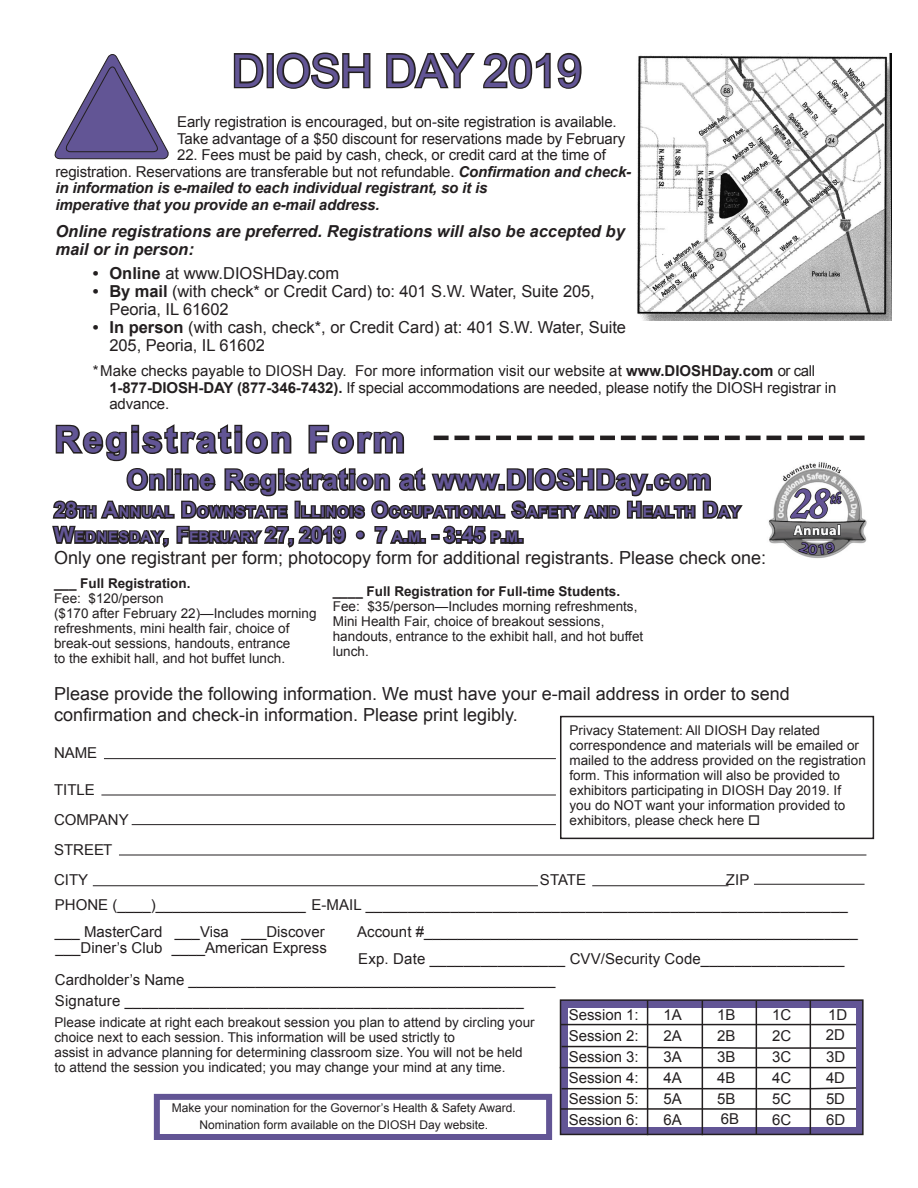
<style>
.page{position:relative;width:918px;height:1188px;background:#fff}
.page>*{position:absolute;margin:0;border:0;box-sizing:border-box;transform-origin:0 0}
.t1{font:45px "Arial";letter-spacing:-.01em;color:#625595}
.Heads{font:700 36px "Arial";letter-spacing:.07em;color:#625595}
.Heads-2{font:700 27px "Arial";letter-spacing:.03em;color:#625595}
.t2{font:700 21px "Arial";letter-spacing:-.01em;color:#625595}
.t3{font:18px/21.6px "Arial";color:#231f20}
.t4{font:16.5px/18px "Arial";letter-spacing:-.005em;color:#231f20}
.t5{font:italic 700 16.5px/18px "Arial";color:#231f20}
.t6{font:15px/16.5px "Arial";color:#231f20}
.t7{font:italic 700 15px/16.5px "Arial";letter-spacing:-.01em;color:#231f20}
.t8{font:700 14.7px "Arial";letter-spacing:.055em;color:#625595}
.Body{font:13.5px/15px "Arial";color:#231f20}
.t9{font:700 13.5px/15px "Arial";color:#231f20}
.Body-2{font:12px/16.5px "Arial";color:#231f20;text-align:center}
.s1{font-weight:400;font-style:normal}
.s2{font-weight:700}
.s3{font-size:21px}
.s4{font-size:14.7px}
.s5{font-weight:400}
</style>
<div class="page">
<img style="left:794px;top:519px;width:73px;height:39px">
<hr style="left:104px;top:758px;width:452px;height:1px;background:#231f20">
<hr style="left:101px;top:795px;width:455px;height:1px;background:#231f20">
<hr style="left:132px;top:824px;width:424px;height:1px;background:#231f20">
<hr style="left:119px;top:855px;width:747px;height:1px;background:#231f20">
<hr style="left:93px;top:885px;width:445px;height:1px;background:#231f20">
<hr style="left:592px;top:885px;width:136px;height:1px;background:#231f20">
<hr style="left:754px;top:884px;width:111px;height:1px;background:#231f20">
<svg style="left:233px;top:53px;width:31px;height:36px"></svg>
<div style="left:267px;top:53px;width:7px;height:35px;border:3px solid #231f20"></div>
<svg style="left:276px;top:52px;width:95px;height:37px"></svg>
<svg style="left:386px;top:52px;width:196px;height:37px"></svg>
<svg style="left:54px;top:54px;width:115px;height:106px"></svg>
<svg style="left:52px;top:424px;width:813px;height:127px"></svg>
<img style="left:637px;top:54px;width:255px;height:267px">
<div style="left:154px;top:1094px;width:398px;height:46px;border:6px solid #625595"></div>
<div style="left:560px;top:716px;width:314px;height:123px;border:2px solid #231f20"></div>
<div style="left:561px;top:1000px;width:302px;height:134px;background:#625595"></div>
<div style="left:560px;top:999px;width:304px;height:136px;border:2px solid #231f20"></div>
<div style="left:569px;top:1009px;width:287px;height:118px;background:#fff"></div>
<hr style="left:702px;top:1000px;width:1px;height:135px;background:#231f20">
<hr style="left:756px;top:1001px;width:1px;height:133px;background:#231f20">
<hr style="left:810px;top:1000px;width:1px;height:135px;background:#231f20">
<hr style="left:560px;top:1024px;width:250px;height:1px;background:#231f20">
<hr style="left:560px;top:1067px;width:296px;height:1px;background:#231f20">
<hr style="left:560px;top:1108px;width:296px;height:2px;background:#231f20">
<hr style="left:562px;top:1046px;width:85px;height:1px;background:#231f20">
<hr style="left:562px;top:1088px;width:195px;height:1px;background:#231f20">
<hr style="left:647px;top:1000px;width:1px;height:135px;background:#231f20">
<hr style="left:757px;top:1088px;width:54px;height:1px;background:#231f20">
<hr style="left:811px;top:1024px;width:45px;height:1px;background:#231f20">
<hr style="left:757px;top:1047px;width:99px;height:2px;background:#231f20">
<svg style="left:646px;top:1046px;width:113px;height:4px"></svg>
<svg style="left:809px;top:1086px;width:47px;height:4px"></svg>
<p class="t1" style="left:232px;top:41px;width:352px">DIOSH DAY 2019</p>
<p class="t6" style="left:177px;top:114px;width:449px">Early registration is encouraged, but on-site registration is available.<br>Take advantage of a $50 discount for reservations made by February</p>
<p class="t7" style="left:55px;top:147px;width:577px;text-indent:122px"><span class="s1">22. Fees must be paid by cash, check, or credit card at the time of registration. Reservations are transferable but not refundable.</span> Confirmation and check&shy;in information is e-mailed to each individual registrant, so it is<br>imperative that you provide an e-mail address.</p>
<p class="t5" style="left:55px;top:222px;width:571px">Online registrations are preferred. Registrations will also be accepted by mail or in person:</p>
<p class="t4" style="left:93px;top:264px;width:248px"><span class="s2">• Online</span> at www.DIOSHDay.com</p>
<p class="t4" style="left:109px;top:282px;width:487px;text-indent:-16px"><span class="s2">• By mail</span> (with check* or Credit Card) to: 401 S.W. Water, Suite 205,<br>Peoria, IL 61602</p>
<p class="t4" style="left:109px;top:318px;width:518px;text-indent:-16px"><span class="s2">• In person</span> (with cash, check*, or Credit Card) at: 401 S.W. Water, Suite<br>205, Peoria, IL 61602</p>
<p class="t6" style="left:109px;top:363px;width:729px;text-indent:-16px">*Make checks payable to DIOSH Day. For more information visit our website at <span class="s2">www.DIOSHDay.com</span> or call<br><span class="s2">1-877-DIOSH-DAY (877-346-7432).</span> If special accommodations are needed, please notify the DIOSH registrar in advance.</p>
<p class="Heads" style="left:55px;top:415px;width:352px">Registration Form</p>
<p class="Heads-2" style="left:127px;top:462px;width:586px">Online Registration at www.DIOSHDay.com</p>
<p class="t8" style="left:54px;top:502px;width:687px"><span class="s3">28</span>TH <span class="s3">A</span>NNUAL <span class="s3">D</span>OWNSTATE <span class="s3">I</span>LLINOIS <span class="s3">O</span>CCUPATIONAL <span class="s3">S</span>AFETY AND <span class="s3">H</span> EALTH <span class="s3">D</span>AY</p>
<p class="t2" style="left:54px;top:521px;width:471px">W<span class="s4">ED NESDAY</span>, F<span class="s4">EBRUARY</span> 27, 2019 • 7 <span class="s4">A</span>.<span class="s4">M</span>. - 3:45 <span class="s4">P</span>.<span class="s4">M</span>.</p>
<p class="t3" style="left:54px;top:547px;width:714px">Only one registrant per form; photocopy form for additional registrants. Please check one:</p>
<p class="t9" style="left:54px;top:576px;width:138px">___ Full Registration.<br><span class="s5">Fee: $120/person</span></p>
<p class="Body" style="left:54px;top:606px;width:264px">($170 after February 22)—Includes morning</p>
<p class="Body" style="left:54px;top:621px;width:237px">refreshments, mini health fair, choice of</p>
<p class="Body" style="left:54px;top:636px;width:238px">break-out sessions, handouts, entrance</p>
<p class="Body" style="left:54px;top:651px;width:233px">to the exhibit hall, and hot buffet lunch.</p>
<p class="t3" style="left:54px;top:683px;width:738px">Please provide the following information. We must have your e-mail address in order to send confirmation and check-in information. Please print legibly.</p>
<p class="t6" style="left:54px;top:745px;width:45px">NAME</p>
<p class="t6" style="left:54px;top:781px;width:42px">TITLE</p>
<p class="t6" style="left:54px;top:811px;width:76px">COMPANY</p>
<p class="t6" style="left:54px;top:841px;width:60px">STREET</p>
<p class="t6" style="left:54px;top:871px;width:36px">CITY</p>
<p class="t6" style="left:540px;top:871px;width:48px">STATE</p>
<p class="t6" style="left:726px;top:871px;width:25px">ZIP</p>
<p class="t9" style="left:333px;top:584px;width:289px">____ Full Registration for Full-time Students.</p>
<p class="Body" style="left:333px;top:599px;width:312px">Fee: $35/person—Includes morning refreshments, Mini Health Fair, choice of breakout sessions, handouts, entrance to the exhibit hall, and hot buffet lunch.</p>
<p class="Body" style="left:570px;top:723px;width:298px">Privacy Statement: All DIOSH Day related correspondence and materials will be emailed or mailed to the address provided on the registration form. This information will also be provided to exhibitors participating in DIOSH Day 2019. If you do NOT want your information provided to exhibitors, please check here □</p>
<p class="t6" style="left:55px;top:897px;width:794px">PHONE (____)__________________ E-MAIL _________________________________________________________</p>
<p class="t6" style="left:55px;top:924px;width:271px">___ MasterCard ___Visa ___Discover</p>
<p class="t6" style="left:357px;top:918px;width:502px;line-height:27px">Account #____________________________________________________<br>Exp. Date ________________ CVV/Security Code_________________</p>
<p class="t6" style="left:55px;top:969px;width:502px;line-height:21px">Cardholder’s Name ____________________________________________<br>Signature _______________________________________________</p>
<p class="t6" style="left:56px;top:940px;width:273px">___Diner’s Club ____American Express</p>
<p class="t6" style="left:569px;top:1006px;width:72px">Session 1:</p>
<p class="t6" style="left:663px;top:1006px;width:20px">1A</p>
<p class="t6" style="left:717px;top:1006px;width:20px">1B</p>
<p class="t6" style="left:772px;top:1006px;width:21px">1C</p>
<p class="t6" style="left:569px;top:1027px;width:72px">Session 2:</p>
<p class="t6" style="left:663px;top:1027px;width:20px">2A</p>
<p class="t6" style="left:717px;top:1027px;width:20px">2B</p>
<p class="t6" style="left:772px;top:1027px;width:21px">2C</p>
<p class="t6" style="left:569px;top:1048px;width:72px">Session 3:</p>
<p class="t6" style="left:663px;top:1048px;width:20px">3A</p>
<p class="t6" style="left:717px;top:1048px;width:20px">3B</p>
<p class="t6" style="left:772px;top:1048px;width:21px">3C</p>
<p class="t6" style="left:826px;top:1048px;width:21px">3D</p>
<p class="t6" style="left:569px;top:1069px;width:72px">Session 4:</p>
<p class="t6" style="left:663px;top:1069px;width:20px">4A</p>
<p class="t6" style="left:717px;top:1069px;width:20px">4B</p>
<p class="t6" style="left:772px;top:1069px;width:21px">4C</p>
<p class="t6" style="left:826px;top:1069px;width:20px">4D</p>
<p class="t6" style="left:569px;top:1090px;width:72px">Session 5:</p>
<p class="t6" style="left:663px;top:1090px;width:20px">5A</p>
<p class="t6" style="left:717px;top:1090px;width:20px">5B</p>
<p class="t6" style="left:772px;top:1090px;width:21px">5C</p>
<p class="t6" style="left:826px;top:1090px;width:20px">5D</p>
<p class="t6" style="left:569px;top:1111px;width:72px">Session 6:</p>
<p class="t6" style="left:663px;top:1111px;width:20px">6A</p>
<p class="t6" style="left:772px;top:1111px;width:21px">6C</p>
<p class="t6" style="left:826px;top:1111px;width:21px">6D</p>
<p class="t6" style="left:828px;top:1007px;width:21px">1D</p>
<p class="Body" style="left:55px;top:1015px;width:482px">Please indicate at right each breakout session you plan to attend by circling your choice next to each session. This information will be used strictly to<br>assist in advance planning for determining classroom size. You will not be held to attend the session you indicated; you may change your mind at any time.</p>
<p class="t6" style="left:826px;top:1026px;width:21px">2D</p>
<p class="Body-2" style="left:172px;top:1100px;width:346px">Make your nomination for the Governor’s Health &amp; Safety Award.<br>Nomination form available on the DIOSH Day website.</p>
<p class="t6" style="left:721px;top:1111px;width:20px">6B</p>
</div>
